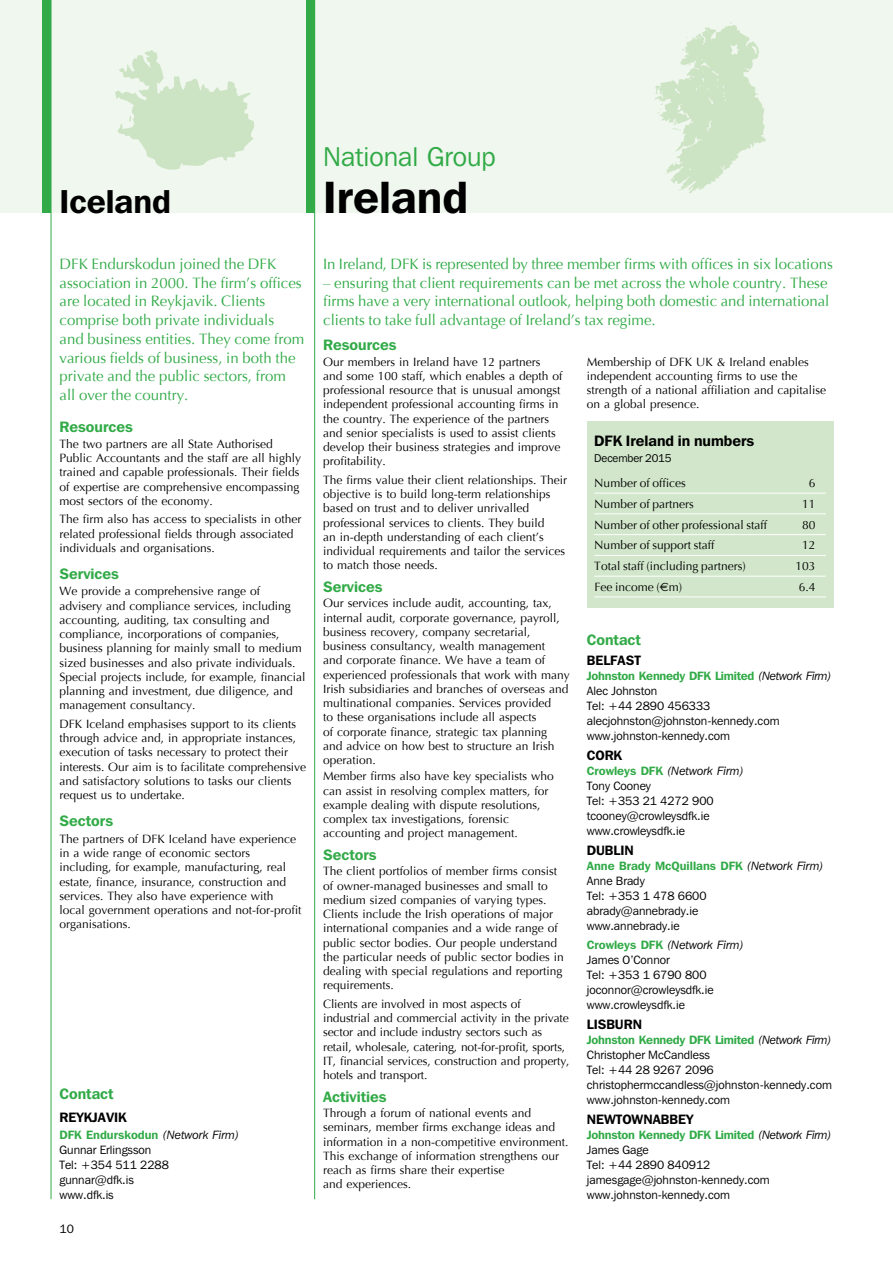
<style>
.page{position:relative;width:893px;height:1263px;background:#fff}
.page>*{position:absolute;margin:0;border:0;box-sizing:border-box;transform-origin:0 0}
.t1{font:600 45px "Franklin Gothic IT Cby BT";color:#000}
.t2{font:600 33px "Franklin Gothic IT Cby BT";color:#000}
.t3{font:27px "Franklin Gothic IT Cby BT";color:#31aa47}
.t4{font:15px/18.8px "Optima";color:#31aa47}
.t5{font:600 15px "Franklin Gothic IT Cby BT";color:#31aa47}
.t6{font:600 15px "Franklin Gothic IT Cby BT";color:#000}
.t7{font:600 13.5px "Franklin Gothic IT Cby BT";color:#000}
.t8{font:12px/14.2px "Optima";color:#000}
.t9{font:12px/15px "Franklin Gothic IT Cby BT";color:#000}
.t10{font:11.25px "Franklin Gothic IT Cby BT";letter-spacing:-.01em;color:#000}
.s1{font-weight:600;color:#31aa47}
.s2{font-style:italic}
.s3{font-family:"Euro Sans"}
</style>
<div class="page">
<div style="left:0;top:0;width:893px;height:213px;background:#f0f7ee"></div>
<svg style="left:115px;top:50px;width:140px;height:120px"></svg>
<svg style="left:654px;top:22px;width:112px;height:171px"></svg>
<hr style="left:51px;top:0;width:1px;height:1199px;background:#31aa47">
<hr style="left:314px;top:0;width:1px;height:1199px;background:#31aa47">
<div style="left:306px;top:0;width:9px;height:213px;background:#31aa47"></div>
<div style="left:43px;top:0;width:8px;height:213px;background:#31aa47"></div>
<div style="left:587px;top:422px;width:246px;height:186px;background:#d1e6ca"></div>
<hr style="left:594px;top:493px;width:232px;height:1px;background:#fff">
<hr style="left:594px;top:513px;width:232px;height:1px;background:#fff">
<hr style="left:594px;top:534px;width:232px;height:1px;background:#fff">
<hr style="left:594px;top:555px;width:232px;height:1px;background:#fff">
<hr style="left:594px;top:576px;width:232px;height:1px;background:#fff">
<hr style="left:594px;top:596px;width:232px;height:1px;background:#fff">
<h2 class="t2" style="left:60px;top:180px;width:113px">Iceland</h2>
<h3 class="t3" style="left:323px;top:140px;width:174px">National Group</h3>
<h1 class="t1" style="left:323px;top:168px;width:147px">Ireland</h1>
<p class="t4" style="left:60px;top:255px;width:246px">DFK Endurskodun joined the DFK association in 2000. The firm’s offices are located in Reykjavik. Clients comprise both private individuals<br>and business entities. They come from various fields of business, in both the private and the public sectors, from all over the country.</p>
<p class="t5" style="left:60px;top:417px;width:75px">Resources</p>
<p class="t8" style="left:60px;top:437px;width:243px">The two partners are all State Authorised Public Accountants and the staff are all highly trained and capable professionals. Their fields of expertise are comprehensive encompassing most sectors of the economy.</p>
<p class="t8" style="left:60px;top:512px;width:244px">The firm also has access to specialists in other related professional fields through associated individuals and organisations.</p>
<p class="t5" style="left:60px;top:564px;width:61px">Services</p>
<p class="t8" style="left:60px;top:584px;width:248px">We provide a comprehensive range of advisery and compliance services, including accounting, auditing, tax consulting and compliance, incorporations of companies, business planning for mainly small to medium sized businesses and also private individuals.<br>Special projects include, for example, financial planning and investment, due diligence, and management consultancy.</p>
<p class="t8" style="left:60px;top:717px;width:248px">DFK Iceland emphasises support to its clients through advice and, in appropriate instances, execution of tasks necessary to protect their interests. Our aim is to facilitate comprehensive and satisfactory solutions to tasks our clients request us to undertake.</p>
<p class="t5" style="left:60px;top:812px;width:55px">Sectors</p>
<p class="t8" style="left:60px;top:832px;width:244px">The partners of DFK Iceland have experience in a wide range of economic sectors including, for example, manufacturing, real estate, finance, insurance, construction and services. They also have experience with local government operations and not-for-profit organisations.</p>
<p class="t5" style="left:60px;top:1084px;width:56px">Contact</p>
<p class="t7" style="left:60px;top:1109px;width:69px">REYKJAVIK</p>
<p class="t9" style="left:60px;top:1127px;width:181px"><span class="s1">DFK Endurskodun</span> <span class="s2">(Network Firm)<br></span>Gunnar Erlingsson<br>Tel: +354 511 2288 gunnar@dfk.is<br>www.dfk.is</p>
<p class="t9" style="left:60px;top:1221px;width:16px">10</p>
<p class="t4" style="left:323px;top:255px;width:511px">In Ireland, DFK is represented by three member firms with offices in six locations</p>
<p class="t4" style="left:323px;top:273px;width:508px;text-align:justify">– ensuring that client requirements can be met across the whole country. These firms have a very international outlook, helping both domestic and international clients to take full advantage of Ireland’s tax regime.</p>
<p class="t5" style="left:323px;top:335px;width:75px">Resources</p>
<p class="t8" style="left:323px;top:355px;width:241px">Our members in Ireland have 12 partners and some 100 staff, which enables a depth of professional resource that is unusual amongst independent professional accounting firms in the country. The experience of the partners and senior specialists is used to assist clients develop their business strategies and improve profitability.</p>
<p class="t8" style="left:323px;top:473px;width:246px">The firms value their client relationships. Their objective is to build long-term relationships based on trust and to deliver unrivalled professional services to clients. They build<br>an in-depth understanding of each client’s individual requirements and tailor the services to match those needs.</p>
<p class="t5" style="left:323px;top:577px;width:61px">Services</p>
<p class="t8" style="left:323px;top:596px;width:248px">Our services include audit, accounting, tax, internal audit, corporate governance, payroll, business recovery, company secretarial, business consultancy, wealth management<br>and corporate finance. We have a team of experienced professionals that work with many Irish subsidiaries and branches of overseas and multinational companies. Services provided<br>to these organisations include all aspects<br>of corporate finance, strategic tax planning<br>and advice on how best to structure an Irish operation.</p>
<p class="t8" style="left:323px;top:769px;width:232px">Member firms also have key specialists who can assist in resolving complex matters, for example dealing with dispute resolutions, complex tax investigations, forensic accounting and project management.</p>
<p class="t5" style="left:323px;top:845px;width:55px">Sectors</p>
<p class="t8" style="left:323px;top:864px;width:242px">The client portfolios of member firms consist of owner-managed businesses and small to medium sized companies of varying types.<br>Clients include the Irish operations of major international companies and a wide range of public sector bodies. Our people understand the particular needs of public sector bodies in dealing with special regulations and reporting requirements.</p>
<p class="t8" style="left:323px;top:997px;width:248px">Clients are involved in most aspects of industrial and commercial activity in the private sector and include industry sectors such as retail, wholesale, catering, not-for-profit, sports, IT, financial services, construction and property, hotels and transport.</p>
<p class="t5" style="left:323px;top:1087px;width:65px">Activities</p>
<p class="t8" style="left:323px;top:1106px;width:247px">Through a forum of national events and seminars, member firms exchange ideas and information in a non-competitive environment.<br>This exchange of information strengthens our reach as firms share their expertise<br>and experiences.</p>
<p class="t8" style="left:587px;top:354px;width:241px">Membership of DFK UK &amp; Ireland enables independent accounting firms to use the strength of a national affiliation and capitalise on a global presence.</p>
<p class="t6" style="left:594px;top:431px;width:162px">DFK Ireland in numbers</p>
<p class="t10" style="left:594px;top:451px;width:79px">December 2015</p>
<p class="t8" style="left:594px;top:476px;width:93px">Number of offices</p>
<p class="t8" style="left:809px;top:476px;width:8px">6</p>
<p class="t8" style="left:594px;top:497px;width:101px">Number of partners</p>
<p class="t8" style="left:802px;top:497px;width:15px">11</p>
<p class="t8" style="left:594px;top:518px;width:174px">Number of other professional staff</p>
<p class="t8" style="left:802px;top:518px;width:15px">80</p>
<p class="t8" style="left:594px;top:538px;width:122px">Number of support staff</p>
<p class="t8" style="left:802px;top:538px;width:15px">12</p>
<p class="t8" style="left:594px;top:559px;width:153px">Total staff (including partners)</p>
<p class="t8" style="left:795px;top:559px;width:22px">103</p>
<p class="t8" style="left:594px;top:580px;width:89px">Fee income (<span class="s3">?</span>m)</p>
<p class="t8" style="left:799px;top:580px;width:18px">6.4</p>
<p class="t5" style="left:587px;top:631px;width:56px">Contact</p>
<p class="t7" style="left:587px;top:651px;width:56px">BELFAST</p>
<p class="t9" style="left:587px;top:668px;width:246px"><span class="s1">Johnston Kennedy DFK Limited</span> <span class="s2">(Network Firm)<br></span>Alec Johnston<br>Tel: +44 2890 456333 alecjohnston@johnston-kennedy.com www.johnston-kennedy.com</p>
<p class="t7" style="left:587px;top:747px;width:37px">CORK</p>
<p class="t9" style="left:587px;top:763px;width:158px"><span class="s1">Crowleys DFK</span> <span class="s2">(Network Firm)<br></span>Tony Cooney<br>Tel: +353 21 4272 900 tcooney@crowleysdfk.ie www.crowleysdfk.ie</p>
<p class="t7" style="left:587px;top:842px;width:48px">DUBLIN</p>
<p class="t9" style="left:587px;top:858px;width:238px"><span class="s1">Anne Brady McQuillans DFK</span> <span class="s2">(Network Firm)<br></span>Anne Brady<br>Tel: +353 1 478 6600<br>abrady@annebrady.ie<br>www.annebrady.ie</p>
<p class="t9" style="left:587px;top:937px;width:158px"><span class="s1">Crowleys DFK</span> <span class="s2">(Network Firm)<br></span>James O’Connor<br>Tel: +353 1 6790 800 joconnor@crowleysdfk.ie www.crowleysdfk.ie</p>
<p class="t7" style="left:587px;top:1016px;width:57px">LISBURN</p>
<p class="t9" style="left:587px;top:1032px;width:247px"><span class="s1">Johnston Kennedy DFK Limited</span> <span class="s2">(Network Firm)<br></span>Christopher McCandless<br>Tel: +44 28 9267 2096 christophermccandless@johnston-kennedy.com www.johnston-kennedy.com</p>
<p class="t7" style="left:587px;top:1111px;width:108px">NEWTOWNABBEY</p>
<p class="t9" style="left:587px;top:1127px;width:246px"><span class="s1">Johnston Kennedy DFK Limited</span> <span class="s2">(Network Firm)<br></span>James Gage<br>Tel: +44 2890 840912 jamesgage@johnston-kennedy.com www.johnston-kennedy.com</p>
</div>
